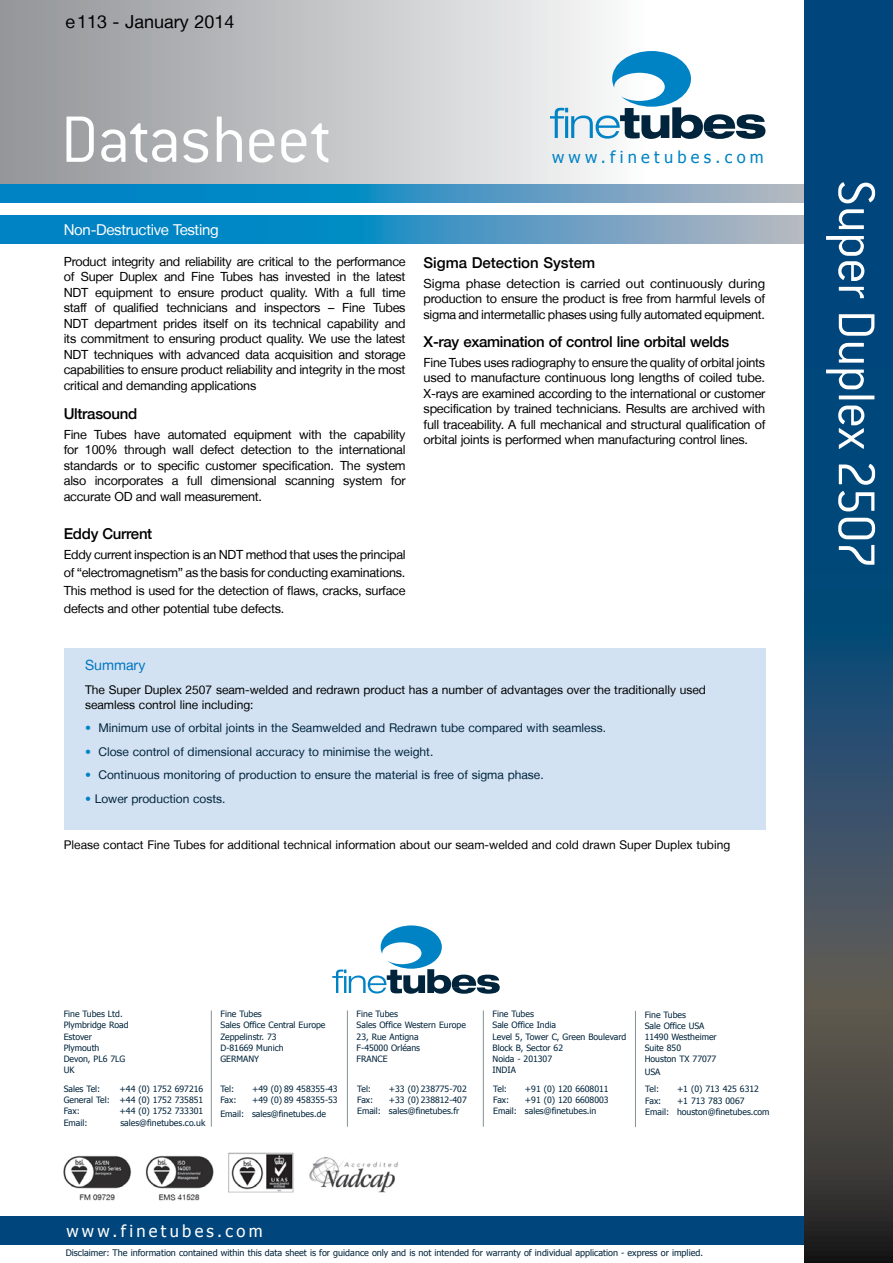
<style>
.page{position:relative;width:893px;height:1263px;background:#fff}
.page>*{position:absolute;margin:0;border:0;box-sizing:border-box;transform-origin:0 0}
.t1{font:300 72px "Conduit ITC Std";letter-spacing:-.015em;color:#fff}
.t2{font:300 56.7px "Conduit ITC Std";letter-spacing:-.02em;color:#fff}
.t3{font:18px "Helvetica Neue LT";color:#000}
.t4{font:16.5px "Tahoma";letter-spacing:.2em;color:#fff}
.t5{font:16.5px "Tahoma";letter-spacing:.26em;color:#0083c5}
.t6{font:500 15px "Helvetica Neue LT";letter-spacing:-.02em;color:#000}
.t7{font:15px "Helvetica Neue LT";letter-spacing:-.02em;color:#fff}
.t8{font:500 15px "Helvetica Neue LT";color:#000}
.t9{font:14.1px "Helvetica Neue LT";color:#0075be}
.t10{font:12.6px/15.6px "Helvetica Neue LT";letter-spacing:-.02em;color:#000;text-align:justify}
.t11{font:12px/15px "Helvetica Neue LT";color:#000}
.t12{font:12px "Helvetica Neue LT";color:#00243c}
.t13{font:9px "Tahoma";color:#00243c}
.t14{font:8.7px/11.2px "Tahoma";color:#00243c}
.s1{color:#0083c5}
</style>
<div class="page">
<svg style="left:0;top:216px;width:804px;height:28px;background:#3b95c3"></svg>
<div style="left:0;top:1216px;width:855px;height:28px;background:#00467d"></div>
<div style="left:0;top:0;width:810px;height:185px;background:linear-gradient(to right,#939599,#fff)"></div>
<div style="left:64px;top:648px;width:701px;height:182px;background:#d2e2f3"></div>
<svg style="left:0;top:184px;width:804px;height:19px;background:#3b95c3"></svg>
<svg style="left:804px;top:0;width:89px;height:1263px;background:#1e4868"></svg>
<svg style="left:550px;top:51px;width:215px;height:88px"></svg>
<svg style="left:332px;top:925px;width:168px;height:69px"></svg>
<hr style="left:483px;top:1010px;width:1px;height:117px;background:#849395">
<hr style="left:347px;top:1010px;width:1px;height:117px;background:#849395">
<hr style="left:211px;top:1010px;width:1px;height:117px;background:#849395">
<hr style="left:635px;top:1011px;width:1px;height:116px;background:#849395">
<img style="left:63px;top:1152px;width:335px;height:49px">
<h3 class="t3" style="left:66px;top:10px;width:170px">e 113 - January 2014</h3>
<h1 class="t1" style="left:61px;top:96px;width:273px">Datasheet</h1>
<h3 class="t5" style="left:552px;top:146px;width:213px">www.finetubes.com</h3>
<p class="t7" style="left:64px;top:221px;width:156px">Non-Destructive Testing</p>
<p class="t10" style="left:64px;top:253px;width:343px">Product integrity and reliability are critical to the performance of Super Duplex and Fine Tubes has invested in the latest NDT equipment to ensure product quality. With a full time staff of qualified technicians and inspectors – Fine Tubes NDT department prides itself on its technical capability and its commitment to ensuring product quality. We use the latest NDT techniques with advanced data acquisition and storage capabilities to ensure product reliability and integrity in the most critical and demanding applications</p>
<p class="t6" style="left:64px;top:405px;width:75px">Ultrasound</p>
<p class="t10" style="left:64px;top:426px;width:343px">Fine Tubes have automated equipment with the capability for 100% through wall defect detection to the international standards or to specific customer specification. The system also incorporates a full dimensional scanning system for accurate OD and wall measurement.</p>
<p class="t6" style="left:64px;top:524px;width:90px">Eddy Current</p>
<p class="t10" style="left:64px;top:545px;width:343px;line-height:18px">Eddy current inspection is an NDT method that uses the principal of “electromagnetism” as the basis for conducting examinations.<br>This method is used for the detection of flaws, cracks, surface defects and other potential tube defects.</p>
<p class="t8" style="left:424px;top:254px;width:173px">Sigma Detection System</p>
<p class="t10" style="left:424px;top:275px;width:343px">Sigma phase detection is carried out continuously during production to ensure the product is free from harmful levels of sigma and intermetallic phases using fully automated equipment.</p>
<p class="t6" style="left:424px;top:333px;width:307px">X-ray examination of control line orbital welds</p>
<p class="t10" style="left:424px;top:354px;width:343px">Fine Tubes uses radiography to ensure the quality of orbital joints used to manufacture continuous long lengths of coiled tube.<br>X-rays are examined according to the international or customer specification by trained technicians. Results are archived with full traceability. A full mechanical and structural qualification of orbital joints is performed when manufacturing control lines.</p>
<p class="t9" style="left:85px;top:657px;width:62px">Summary</p>
<p class="t11" style="left:85px;top:682px;width:622px">The Super Duplex 2507 seam-welded and redrawn product has a number of advantages over the traditionally used seamless control line including:</p>
<p class="t12" style="left:85px;top:721px;width:522px"><span class="s1">•</span> Minimum use of orbital joints in the Seamwelded and Redrawn tube compared with seamless.</p>
<p class="t12" style="left:85px;top:744px;width:350px"><span class="s1">•</span> Close control of dimensional accuracy to minimise the weight.</p>
<p class="t12" style="left:85px;top:768px;width:460px"><span class="s1">•</span> Continuous monitoring of production to ensure the material is free of sigma phase.</p>
<p class="t12" style="left:85px;top:791px;width:142px"><span class="s1">•</span> Lower production costs.</p>
<p class="t11" style="left:64px;top:837px;width:668px">Please contact Fine Tubes for additional technical information about our seam-welded and cold drawn Super Duplex tubing</p>
<h2 class="t2" style="left:891px;top:180px;width:391px;rotate:90deg">Super Duplex 2507</h2>
<p class="t14" style="left:64px;top:1008px;width:66px">Fine Tubes Ltd.<br>Plymbridge Road<br>Estover<br>Plymouth<br>Devon, PL6 7LG<br>UK</p>
<p class="t14" style="left:221px;top:1008px;width:107px">Fine Tubes<br>Sales Office Central Europe<br>Zeppelinstr. 73<br>D-81669 Munich<br>GERMANY</p>
<p class="t14" style="left:357px;top:1008px;width:111px">Fine Tubes<br>Sales Office Western Europe<br>23, Rue Antigna<br>F-45000 Orléans<br>FRANCE</p>
<p class="t14" style="left:493px;top:1008px;width:135px">Fine Tubes<br>Sale Office India<br>Level 5, Tower C, Green Boulevard<br>Block B, Sector 62<br>Noida - 201307<br>INDIA</p>
<p class="t14" style="left:64px;top:1083px;width:38px">Sales Tel:</p>
<p class="t14" style="left:357px;top:1083px;width:15px">Tel:</p>
<p class="t14" style="left:389px;top:1083px;width:79px">+33 (0) 238775-702</p>
<p class="t14" style="left:357px;top:1094px;width:18px">Fax:</p>
<p class="t14" style="left:64px;top:1083px;width:141px;text-align:justify;text-indent:56px">+44 (0) 1752 697216<br>General Tel: +44 (0) 1752 735851<br>Fax:</p>
<p class="t14" style="left:220px;top:1083px;width:15px">Tel:</p>
<p class="t14" style="left:252px;top:1083px;width:87px">+49 (0) 89 458355-43</p>
<p class="t14" style="left:220px;top:1094px;width:18px">Fax:</p>
<p class="t14" style="left:493px;top:1083px;width:15px">Tel:</p>
<p class="t14" style="left:525px;top:1083px;width:85px">+91 (0) 120 6608011</p>
<p class="t14" style="left:493px;top:1094px;width:18px">Fax:</p>
<p class="t14" style="left:357px;top:1094px;width:111px;text-indent:32px">+33 (0) 238812-407<br>Email: sales@finetubes.fr</p>
<p class="t14" style="left:220px;top:1093px;width:119px;line-height:13.4px;text-indent:32px">+49 (0) 89 458355-53<br>Email: sales@finetubes.de</p>
<p class="t14" style="left:493px;top:1094px;width:117px;text-indent:32px">+91 (0) 120 6608003<br>Email: sales@finetubes.in</p>
<p class="t14" style="left:120px;top:1105px;width:85px">+44 (0) 1752 733301</p>
<p class="t14" style="left:64px;top:1116px;width:25px">Email:</p>
<p class="t14" style="left:120px;top:1116px;width:87px">sales@finetubes.co.uk</p>
<p class="t14" style="left:645px;top:1008px;width:74px">Fine Tubes<br>Sale Office USA<br>11490 Westheimer<br>Suite 850<br>Houston TX 77077</p>
<p class="t14" style="left:645px;top:1062px;width:17px;line-height:17.5px">USA<br>Tel:</p>
<p class="t14" style="left:677px;top:1083px;width:83px">+1 (0) 713 425 6312</p>
<p class="t14" style="left:645px;top:1094px;width:126px;text-indent:32px">+1 713 783 0067<br>Email: houston@finetubes.com</p>
<p class="t14" style="left:645px;top:1094px;width:18px">Fax:</p>
<h3 class="t4" style="left:66px;top:1219px;width:198px">www.finetubes.com</h3>
<p class="t13" style="left:66px;top:1247px;width:639px">Disclaimer: The information contained within this data sheet is for guidance only and is not intended for warranty of individual application - express or implied.</p>
</div>
